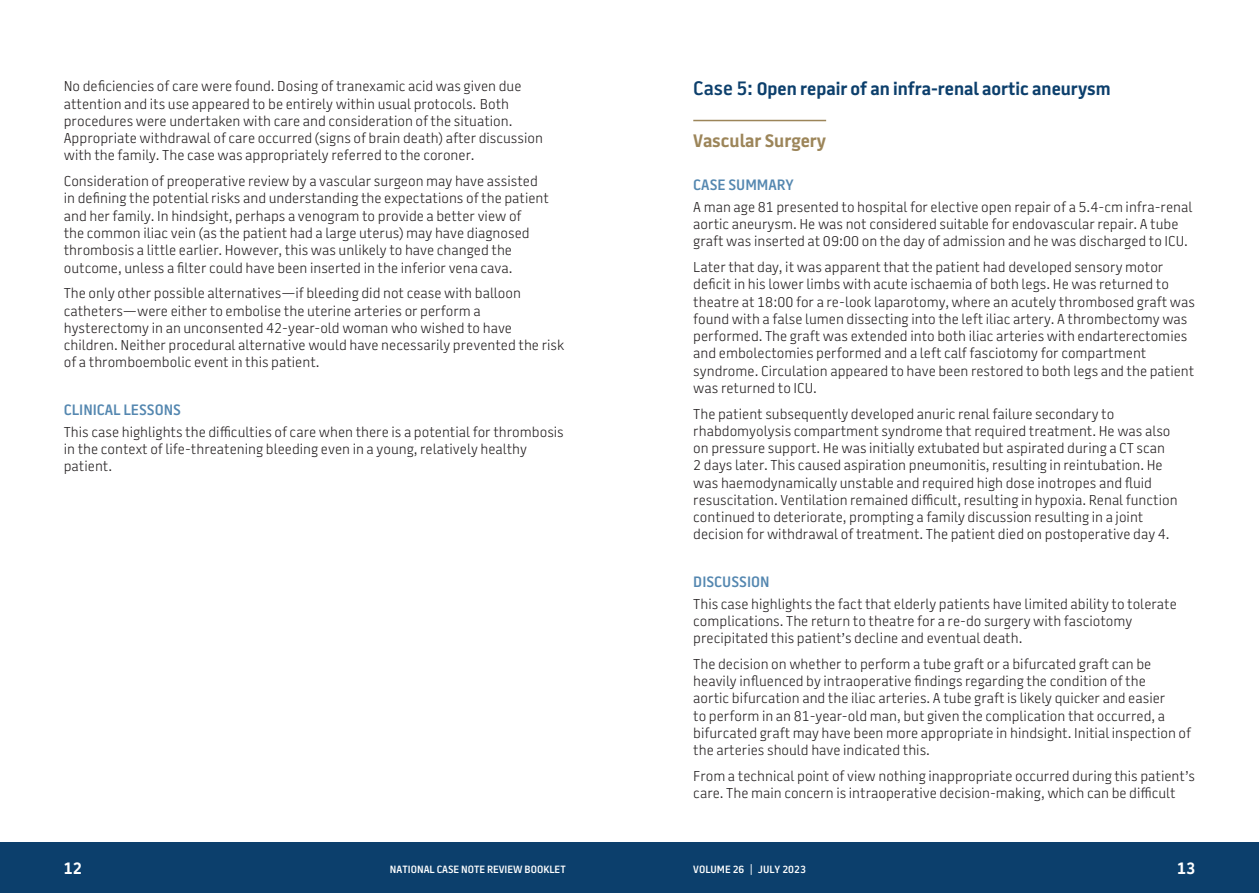
<style>
.page{position:relative;width:1259px;height:893px;background:#fff}
.page>*{position:absolute;margin:0;border:0;box-sizing:border-box;transform-origin:0 0}
.case_no_-_batterse{font:700 18px "Battersea SANS";color:#0c3f6c}
.gold_battersea_wit{font:700 18px "Battersea SANS";color:#9c8559}
.t1{font:700 16.5px "Battersea SANS";color:#fff}
.Case_summery_-_bat{font:600 15px "Battersea SANS";color:#5487b0}
.battersea_body_cop{font:300 14.25px/17.2px "Battersea SANS";color:#231f20}
.t2{font:600 10.5px "Battersea SANS";color:#fff}
.s1{font-weight:600;font-size:19.5px}
</style>
<div class="page">
<div style="left:0;top:842px;width:629px;height:51px;background:#0c3f6c"></div>
<div style="left:629px;top:842px;width:630px;height:51px;background:#0c3f6c"></div>
<hr style="left:693px;top:120px;width:133px;height:1px;background:#9c8559">
<p class="battersea_body_cop" style="left:64px;top:78px;width:481px">No deficiencies of care were found. Dosing of tranexamic acid was given due attention and its use appeared to be entirely within usual protocols. Both procedures were undertaken with care and consideration of the situation.<br>Appropriate withdrawal of care occurred (signs of brain death) after discussion with the family. The case was appropriately referred to the coroner.</p>
<p class="battersea_body_cop" style="left:64px;top:173px;width:487px">Consideration of preoperative review by a vascular surgeon may have assisted in defining the potential risks and understanding the expectations of the patient and her family. In hindsight, perhaps a venogram to provide a better view of<br>the common iliac vein (as the patient had a large uterus) may have diagnosed thrombosis a little earlier. However, this was unlikely to have changed the outcome, unless a filter could have been inserted in the inferior vena cava.</p>
<p class="battersea_body_cop" style="left:64px;top:285px;width:502px">The only other possible alternatives—if bleeding did not cease with balloon catheters—were either to embolise the uterine arteries or perform a hysterectomy in an unconsented 42-year-old woman who wished to have children. Neither procedural alternative would have necessarily prevented the risk of a thromboembolic event in this patient.</p>
<p class="Case_summery_-_bat" style="left:64px;top:399px;width:119px">CLINICAL LESSONS</p>
<p class="battersea_body_cop" style="left:64px;top:423px;width:501px">This case highlights the difficulties of care when there is a potential for thrombosis in the context of life-threatening bleeding even in a young, relatively healthy patient.</p>
<p class="case_no_-_batterse" style="left:693px;top:77px;width:419px"><span class="s1">Case 5:</span> Open repair of an infra-renal aortic aneurysm</p>
<p class="gold_battersea_wit" style="left:693px;top:128px;width:134px">Vascular Surgery</p>
<p class="Case_summery_-_bat" style="left:693px;top:175px;width:102px">CASE SUMMARY</p>
<p class="battersea_body_cop" style="left:693px;top:198px;width:501px">A man age 81 presented to hospital for elective open repair of a 5.4-cm infra-renal aortic aneurysm. He was not considered suitable for endovascular repair. A tube graft was inserted at 09:00 on the day of admission and he was discharged to ICU.</p>
<p class="battersea_body_cop" style="left:693px;top:259px;width:503px">Later that day, it was apparent that the patient had developed sensory motor deficit in his lower limbs with acute ischaemia of both legs. He was returned to theatre at 18:00 for a re-look laparotomy, where an acutely thrombosed graft was found with a false lumen dissecting into the left iliac artery. A thrombectomy was performed. The graft was extended into both iliac arteries with endarterectomies and embolectomies performed and a left calf fasciotomy for compartment syndrome. Circulation appeared to have been restored to both legs and the patient was returned to ICU.</p>
<p class="battersea_body_cop" style="left:693px;top:405px;width:486px">The patient subsequently developed anuric renal failure secondary to rhabdomyolysis compartment syndrome that required treatment. He was also on pressure support. He was initially extubated but aspirated during a CT scan<br>2 days later. This caused aspiration pneumonitis, resulting in reintubation. He was haemodynamically unstable and required high dose inotropes and fluid resuscitation. Ventilation remained difficult, resulting in hypoxia. Renal function continued to deteriorate, prompting a family discussion resulting in a joint decision for withdrawal of treatment. The patient died on postoperative day 4.</p>
<p class="Case_summery_-_bat" style="left:693px;top:572px;width:78px">DISCUSSION</p>
<p class="battersea_body_cop" style="left:693px;top:595px;width:485px">This case highlights the fact that elderly patients have limited ability to tolerate complications. The return to theatre for a re-do surgery with fasciotomy precipitated this patient’s decline and eventual death.</p>
<p class="battersea_body_cop" style="left:693px;top:656px;width:499px">The decision on whether to perform a tube graft or a bifurcated graft can be heavily influenced by intraoperative findings regarding the condition of the<br>aortic bifurcation and the iliac arteries. A tube graft is likely quicker and easier<br>to perform in an 81-year-old man, but given the complication that occurred, a bifurcated graft may have been more appropriate in hindsight. Initial inspection of the arteries should have indicated this.</p>
<p class="battersea_body_cop" style="left:693px;top:768px;width:503px">From a technical point of view nothing inappropriate occurred during this patient’s care. The main concern is intraoperative decision-making, which can be difficult</p>
<p class="t1" style="left:64px;top:856px;width:20px">12</p>
<p class="t2" style="left:390px;top:862px;width:177px">NATIONAL CASE NOTE REVIEW BOOKLET</p>
<p class="t2" style="left:693px;top:862px;width:114px">VOLUME 26 | JULY 2023</p>
<p class="t1" style="left:1177px;top:856px;width:20px">13</p>
</div>
